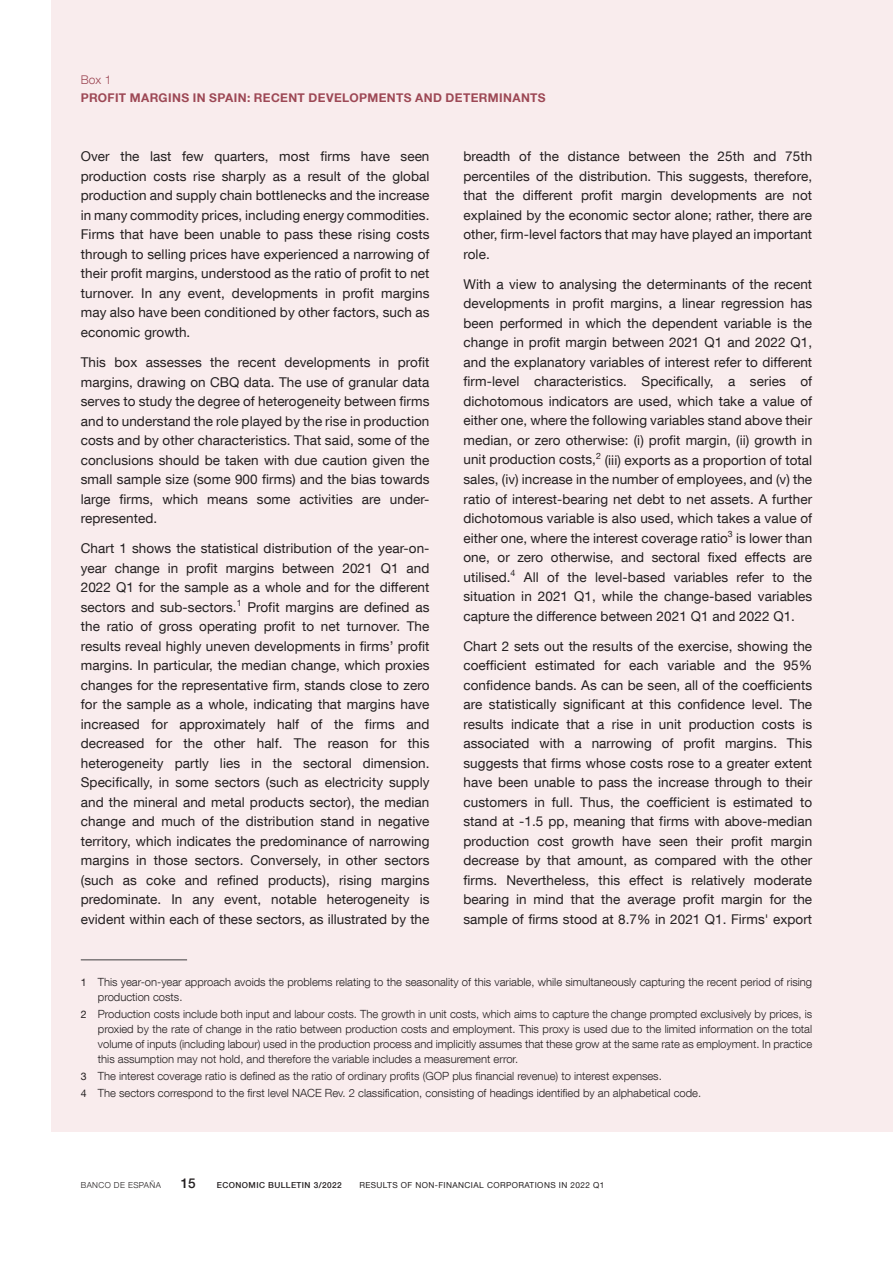
<style>
.page{position:relative;width:893px;height:1263px;background:#fff}
.page>*{position:absolute;margin:0;border:0;box-sizing:border-box;transform-origin:0 0}
.Texto_recuadro{font:13.5px/19.5px "Bd E Neue Helvetica";letter-spacing:.005em;color:#231f20;text-align:justify}
.t1{font:500 13.5px "Bd E Neue Helvetica";color:#231f20}
.t2{font:700 12px "Bd E Neue Helvetica";letter-spacing:.03em;color:#9d4855}
.Numero_recuadro{font:300 12px "Bd E Neue Helvetica";color:#9d4855}
.Citas_recuadro{font:300 11.25px/15px "Bd E Neue Helvetica";color:#231f20}
.t3{font:8.25px "Bd E Neue Helvetica";letter-spacing:.05em;color:#231f20}
.t4{font:500 8.25px "Bd E Neue Helvetica";letter-spacing:.05em;color:#231f20}
.t5{font:300 8.25px "Bd E Neue Helvetica";letter-spacing:.05em;color:#231f20}
.s1{font-weight:400;font-size:10.5px}
</style>
<div class="page">
<div style="left:51px;top:0;width:842px;height:1131px;background:#f9eced"></div>
<hr style="left:81px;top:959px;width:106px;height:1px;background:#3e3e3f">
<p class="Numero_recuadro" style="left:81px;top:72px;width:32px">Box 1</p>
<h3 class="t2" style="left:81px;top:90px;width:466px">PROFIT MARGINS IN SPAIN: RECENT DEVELOPMENTS AND DETERMINANTS</h3>
<p class="Texto_recuadro" style="left:81px;top:147px;width:350px">Over the last few quarters, most firms have seen production costs rise sharply as a result of the global production and supply chain bottlenecks and the increase in many commodity prices, including energy commodities.<br>Firms that have been unable to pass these rising costs through to selling prices have experienced a narrowing of their profit margins, understood as the ratio of profit to net turnover. In any event, developments in profit margins may also have been conditioned by other factors, such as economic growth.</p>
<p class="Texto_recuadro" style="left:81px;top:352px;width:350px">This box assesses the recent developments in profit margins, drawing on CBQ data. The use of granular data serves to study the degree of heterogeneity between firms and to understand the role played by the rise in production costs and by other characteristics. That said, some of the conclusions should be taken with due caution given the small sample size (some 900 firms) and the bias towards large firms, which means some activities are under&shy;represented.</p>
<p class="Texto_recuadro" style="left:81px;top:538px;width:350px">Chart 1 shows the statistical distribution of the year-on&shy;year change in profit margins between 2021 Q1 and 2022 Q1 for the sample as a whole and for the different sectors and sub-sectors.<sup>1</sup> Profit margins are defined as the ratio of gross operating profit to net turnover. The results reveal highly uneven developments in firms’ profit margins. In particular, the median change, which proxies changes for the representative firm, stands close to zero for the sample as a whole, indicating that margins have increased for approximately half of the firms and decreased for the other half. The reason for this heterogeneity partly lies in the sectoral dimension.<br>Specifically, in some sectors (such as electricity supply and the mineral and metal products sector), the median change and much of the distribution stand in negative territory, which indicates the predominance of narrowing margins in those sectors. Conversely, in other sectors (such as coke and refined products), rising margins predominate. In any event, notable heterogeneity is evident within each of these sectors, as illustrated by the</p>
<p class="Texto_recuadro" style="left:463px;top:146px;width:350px">breadth of the distance between the 25th and 75th percentiles of the distribution. This suggests, therefore, that the different profit margin developments are not explained by the economic sector alone; rather, there are other, firm-level factors that may have played an important role.</p>
<p class="Texto_recuadro" style="left:463px;top:274px;width:350px">With a view to analysing the determinants of the recent developments in profit margins, a linear regression has been performed in which the dependent variable is the change in profit margin between 2021 Q1 and 2022 Q1, and the explanatory variables of interest refer to different firm-level characteristics. Specifically, a series of dichotomous indicators are used, which take a value of either one, where the following variables stand above their median, or zero otherwise: (i) profit margin, (ii) growth in unit production costs,<sup>2</sup> (iii) exports as a proportion of total sales, (iv) increase in the number of employees, and (v) the ratio of interest-bearing net debt to net assets. A further dichotomous variable is also used, which takes a value of either one, where the interest coverage ratio<sup>3</sup> is lower than one, or zero otherwise, and sectoral fixed effects are utilised.<sup>4</sup> All of the level-based variables refer to the situation in 2021 Q1, while the change-based variables capture the difference between 2021 Q1 and 2022 Q1.</p>
<p class="Texto_recuadro" style="left:463px;top:636px;width:350px">Chart 2 sets out the results of the exercise, showing the coefficient estimated for each variable and the 95% confidence bands. As can be seen, all of the coefficients are statistically significant at this confidence level. The results indicate that a rise in unit production costs is associated with a narrowing of profit margins. This suggests that firms whose costs rose to a greater extent have been unable to pass the increase through to their customers in full. Thus, the coefficient is estimated to stand at -1.5 pp, meaning that firms with above-median production cost growth have seen their profit margin decrease by that amount, as compared with the other firms. Nevertheless, this effect is relatively moderate bearing in mind that the average profit margin for the sample of firms stood at 8.7% in 2021 Q1. Firms' export</p>
<p class="Citas_recuadro" style="left:98px;top:974px;width:716px;text-indent:-17px"><span class="s1">1</span> This year-on-year approach avoids the problems relating to the seasonality of this variable, while simultaneously capturing the recent period of rising production costs.</p>
<p class="Citas_recuadro" style="left:98px;top:1006px;width:716px;text-align:justify;text-indent:-17px"><span class="s1">2</span> Production costs include both input and labour costs. The growth in unit costs, which aims to capture the change prompted exclusively by prices, is proxied by the rate of change in the ratio between production costs and employment. This proxy is used due to the limited information on the total volume of inputs (including labour) used in the production process and implicitly assumes that these grow at the same rate as employment. In practice this assumption may not hold, and therefore the variable includes a measurement error.</p>
<p class="Citas_recuadro" style="left:81px;top:1068px;width:583px"><span class="s1">3</span> The interest coverage ratio is defined as the ratio of ordinary profits (GOP plus financial revenue) to interest expenses.</p>
<p class="Citas_recuadro" style="left:81px;top:1085px;width:622px"><span class="s1">4</span> The sectors correspond to the first level NACE Rev. 2 classification, consisting of headings identified by an alphabetical code.</p>
<p class="t5" style="left:81px;top:1180px;width:82px">BANCO DE ESPAÑA</p>
<p class="t1" style="left:181px;top:1175px;width:16px">15</p>
<p class="t4" style="left:217px;top:1180px;width:126px">ECONOMIC BULLETIN 3/2022</p>
<p class="t3" style="left:359px;top:1180px;width:247px">RESULTS OF NON-FINANCIAL CORPORATIONS IN 2022 Q1</p>
</div>
